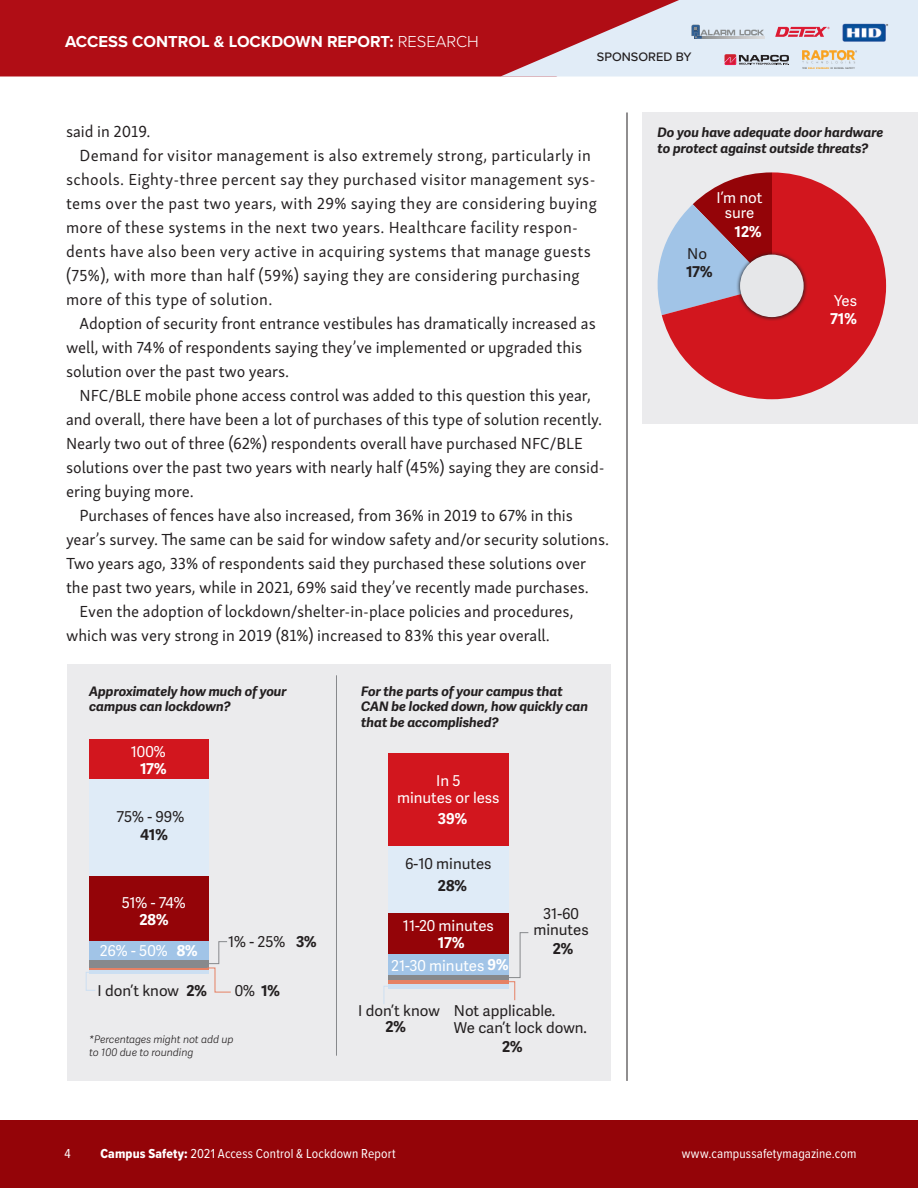
<style>
.page{position:relative;width:918px;height:1188px;background:#fff}
.page>*{position:absolute;margin:0;border:0;box-sizing:border-box;transform-origin:0 0}
.WP_second_paragraph{font:16.5px/24px "Skolar Sans Latn";color:#231f20}
.WP_second_paragraph-2{font:16.5px/24px "Skolar Sans Latn";letter-spacing:.02em;color:#231f20}
.t1{font:700 16.5px "Proxima Nova";color:#fff}
.body_second{font:15px/16.5px "Adelle Sans";color:#231f20;text-align:center}
.body_second-2{font:15px/16.5px "Adelle Sans";color:#fff;text-align:center}
.body_second-3{font:700 15px "Adelle Sans";letter-spacing:-.005em;color:#fff}
.body_second-4{font:700 15px "Adelle Sans";color:#231f20}
.t2{font:13.5px "Proxima Nova Cond";letter-spacing:.01em;color:#fff}
.body_second-5{font:italic 700 13.2px/15.8px "Adelle Sans";letter-spacing:-.005em;color:#231f20}
.t3{font:500 12.75px "Proxima Nova";color:#231f20}
.body_second-6{font:italic 300 10.5px/12.6px "Adelle Sans";letter-spacing:-.005em;color:#231f20}
.s1{font-weight:300}
.s2{font-weight:700}
.s3{font-family:"Proxima Nova Cond Extrabld"}
</style>
<div class="page">
<div style="left:0;top:1120px;width:918px;height:68px;background:#940408"></div>
<div style="left:0;top:0;width:500px;height:76px;background:#b00d15"></div>
<svg style="left:500px;top:0;width:418px;height:76px;background:#d0b2bc"></svg>
<img style="left:703px;top:36px;width:61px;height:3px">
<div style="left:67px;top:664px;width:544px;height:417px;background:#ebebed"></div>
<div style="left:643px;top:112px;width:275px;height:312px;background:#ebebed"></div>
<hr style="left:627px;top:112px;width:1px;height:969px;background:#231f20">
<div style="left:89px;top:969px;width:120px;height:5px;background:#ccdff2"></div>
<hr style="left:89px;top:967px;width:120px;height:2px;background:#e68164">
<div style="left:89px;top:960px;width:120px;height:7px;background:#87898c"></div>
<div style="left:89px;top:941px;width:120px;height:19px;background:#a1c4e7"></div>
<div style="left:89px;top:876px;width:120px;height:65px;background:#940408"></div>
<div style="left:89px;top:779px;width:120px;height:97px;background:#dfebf7"></div>
<div style="left:89px;top:740px;width:120px;height:39px;background:#d2161e"></div>
<svg style="left:207px;top:941px;width:24px;height:52px"></svg>
<svg style="left:509px;top:932px;width:20px;height:69px"></svg>
<svg style="left:85px;top:972px;width:10px;height:19px"></svg>
<svg style="left:383px;top:986px;width:5px;height:18px"></svg>
<hr style="left:336px;top:675px;width:1px;height:381px;background:#87898c">
<div style="left:388px;top:984px;width:121px;height:5px;background:#ccdff2"></div>
<div style="left:388px;top:979px;width:121px;height:5px;background:#e68164"></div>
<hr style="left:388px;top:975px;width:121px;height:4px;background:#87898c">
<div style="left:388px;top:953px;width:121px;height:22px;background:#a1c4e7"></div>
<div style="left:388px;top:913px;width:121px;height:40px;background:#940408"></div>
<div style="left:388px;top:846px;width:121px;height:67px;background:#dfebf7"></div>
<div style="left:388px;top:753px;width:121px;height:93px;background:#d2161e"></div>
<svg style="left:657px;top:254px;width:5px;height:61px"></svg>
<svg style="left:662px;top:172px;width:224px;height:227px;fill:#d2161e"></svg>
<svg style="left:736px;top:251px;width:71px;height:70px;background:#b2303b"></svg>
<div style="left:740px;top:255px;width:64px;height:62px;background:#e6e7e9;border-radius:50%"></div>
<p class="t1" style="left:65px;top:29px;width:415px">ACCESS CONTROL &amp; LOCKDOWN REPORT: <span class="s1">RESEARCH</span></p>
<p class="t3" style="left:597px;top:47px;width:96px">SPONSORED BY</p>
<p class="WP_second_paragraph" style="left:66px;top:118px;width:86px">said in 2019.</p>
<p class="WP_second_paragraph-2" style="left:66px;top:142px;width:532px;text-indent:14px">Demand for visitor management is also extremely strong, particularly in schools. Eighty-three percent say they purchased visitor management sys&shy;tems over the past two years, with 29% saying they are considering buying more of these systems in the next two years. Healthcare facility respon&shy;dents have also been very active in acquiring systems that manage guests (75%), with more than half (59%) saying they are considering purchasing more of this type of solution.</p>
<p class="WP_second_paragraph" style="left:66px;top:310px;width:531px;text-indent:14px">Adoption of security front entrance vestibules has dramatically increased as well, with 74% of respondents saying they’ve implemented or upgraded this solution over the past two years.</p>
<p class="WP_second_paragraph" style="left:66px;top:382px;width:540px;text-indent:14px">NFC/BLE mobile phone access control was added to this question this year, and overall, there have been a lot of purchases of this type of solution recently.<br>Nearly two out of three (62%) respondents overall have purchased NFC/BLE solutions over the past two years with nearly half (45%) saying they are consid&shy;ering buying more.</p>
<p class="WP_second_paragraph" style="left:66px;top:502px;width:545px;text-indent:14px">Purchases of fences have also increased, from 36% in 2019 to 67% in this year’s survey. The same can be said for window safety and/or security solutions.<br>Two years ago, 33% of respondents said they purchased these solutions over the past two years, while in 2021, 69% said they’ve recently made purchases.</p>
<p class="WP_second_paragraph" style="left:66px;top:598px;width:509px;text-indent:14px">Even the adoption of lockdown/shelter-in-place policies and procedures, which was very strong in 2019 (81%) increased to 83% this year overall.</p>
<p class="body_second-5" style="left:89px;top:683px;width:199px">Approximately how much of your campus can lockdown?</p>
<p class="body_second-2" style="left:131px;top:744px;width:37px">100%</p>
<p class="body_second-3" style="left:140px;top:759px;width:28px">17%</p>
<p class="body_second" style="left:117px;top:809px;width:69px">75% - 99%</p>
<p class="body_second-4" style="left:140px;top:826px;width:29px">41%</p>
<p class="body_second-2" style="left:122px;top:895px;width:65px">51% - 74%</p>
<p class="body_second-2" style="left:100px;top:943px;width:70px">26% - 50%</p>
<p class="body_second-3" style="left:139px;top:910px;width:31px">28%</p>
<p class="body_second-3" style="left:177px;top:942px;width:22px">8%</p>
<p class="body_second" style="left:228px;top:934px;width:59px">1% - 25%</p>
<p class="body_second" style="left:98px;top:983px;width:83px">I don’t know</p>
<p class="body_second" style="left:235px;top:983px;width:47px">0% <span class="s2">1%</span></p>
<p class="body_second-4" style="left:186px;top:982px;width:22px">2%</p>
<p class="body_second-4" style="left:296px;top:933px;width:22px">3%</p>
<p class="body_second-6" style="left:89px;top:1033px;width:146px">*Percentages might not add up to 100 due to rounding</p>
<p class="body_second-5" style="left:361px;top:683px;width:228px">For the parts of your campus that<br>CAN be locked down, how quickly can that be accomplished?</p>
<p class="body_second-2" style="left:397px;top:773px;width:104px">In 5<br>minutes or less</p>
<p class="body_second-3" style="left:438px;top:810px;width:31px">39%</p>
<p class="body_second" style="left:405px;top:856px;width:88px">6-10 minutes</p>
<p class="body_second-4" style="left:438px;top:877px;width:31px">28%</p>
<p class="body_second-2" style="left:403px;top:918px;width:92px">11-20 minutes</p>
<p class="body_second-2" style="left:391px;top:958px;width:119px">21-30 minutes <span class="s2">9%</span></p>
<p class="body_second-3" style="left:438px;top:934px;width:28px">17%</p>
<p class="body_second" style="left:533px;top:906px;width:57px">31-60 minutes</p>
<p class="body_second-4" style="left:553px;top:939px;width:22px">2%</p>
<p class="body_second" style="left:358px;top:1003px;width:83px">I don’t know</p>
<p class="body_second-4" style="left:385px;top:1018px;width:22px">2%</p>
<p class="body_second" style="left:454px;top:1003px;width:135px;text-align:left">Not applicable.<br>We can’t lock down.</p>
<p class="body_second-4" style="left:502px;top:1038px;width:22px">2%</p>
<p class="body_second-5" style="left:658px;top:125px;width:227px">Do you have adequate door hardware to protect against outside threats?</p>
<p class="body_second-2" style="left:717px;top:190px;width:47px;line-height:15px">I’m not sure</p>
<p class="body_second" style="left:687px;top:246px;width:21px">No</p>
<p class="body_second-4" style="left:686px;top:263px;width:28px">17%</p>
<p class="body_second-3" style="left:734px;top:223px;width:29px">12%</p>
<p class="body_second-2" style="left:834px;top:293px;width:24px">Yes</p>
<p class="body_second-3" style="left:830px;top:310px;width:28px">71%</p>
<p class="t2" style="left:64px;top:1144px;width:8px">4</p>
<p class="t2" style="left:100px;top:1144px;width:297px"><span class="s3">Campus Safety:</span> 2021 Access Control &amp; Lockdown Report</p>
<p class="t2" style="left:682px;top:1144px;width:176px">www.campussafetymagazine.com</p>
</div>
